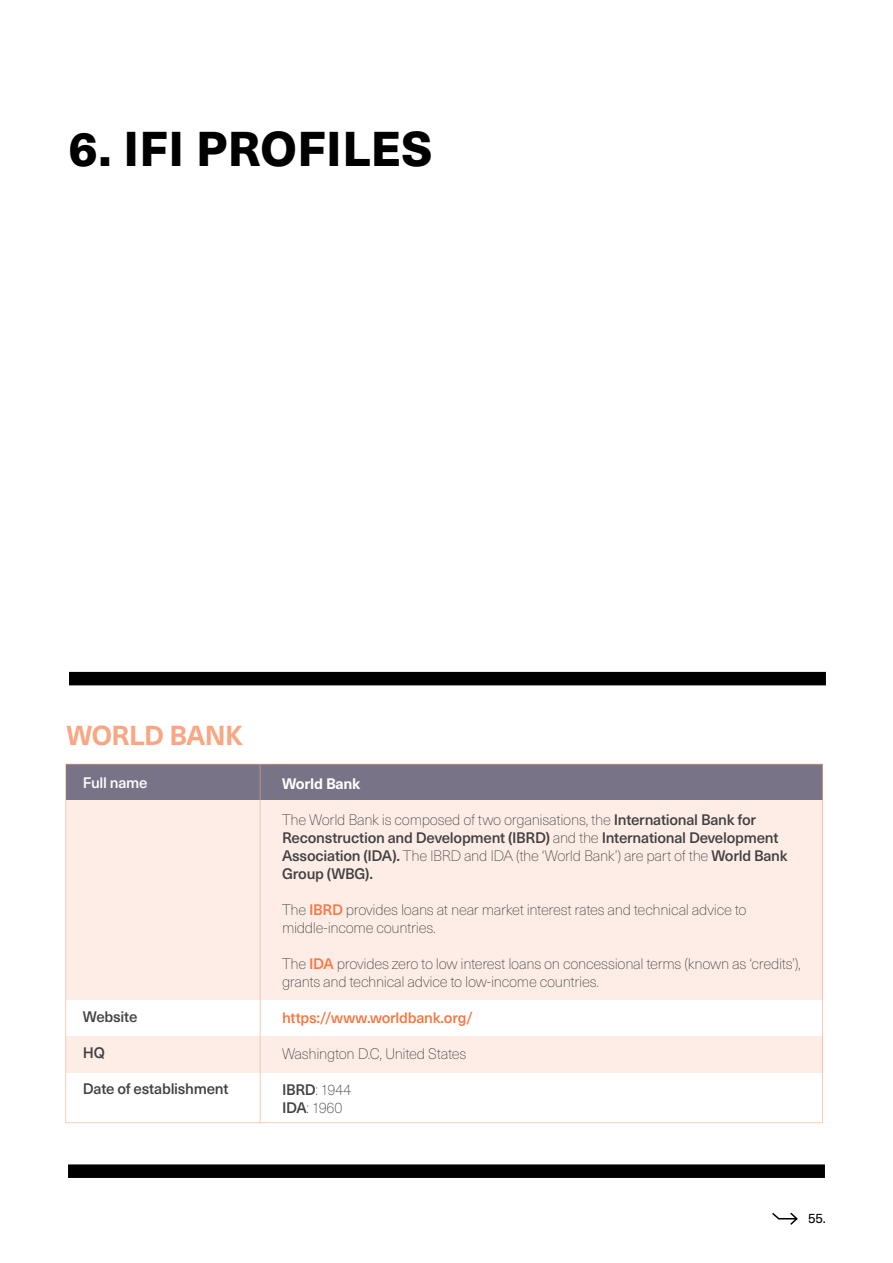
<style>
.page{position:relative;width:893px;height:1263px;background:#fff}
.page>*{position:absolute;margin:0;border:0;box-sizing:border-box;transform-origin:0 0}
.t1{font:800 48px "Neue Haas Unica W1 G";letter-spacing:.01em;color:#000}
.t2{font:700 27px "Neue Haas Unica W1 G";letter-spacing:-.02em;color:#f9a782}
.t3{font:100 15px/18px "Neue Haas Unica W1 G";letter-spacing:-.02em;color:#414042}
.t4{font:500 15px/18px "Neue Haas Unica W1 G";letter-spacing:-.015em;color:#414042}
.t5{font:500 15px "Neue Haas Unica W1 G";letter-spacing:-.015em;color:#f47744}
.t6{font:700 15px "Neue Haas Unica W1 G";letter-spacing:-.015em;color:#fff}
.t7{font:500 15px "Neue Haas Unica W1 G";letter-spacing:-.02em;color:#fff}
.t8{font:13.5px "Neue Haas Unica W1 G";color:#000}
.s1{font-weight:100}
.s2{font-weight:500;color:#f47744}
.s3{font-weight:500}
</style>
<div class="page">
<svg style="left:772px;top:1212px;width:26px;height:13px"></svg>
<div style="left:68px;top:1164px;width:757px;height:14px;background:#000"></div>
<div style="left:66px;top:1036px;width:756px;height:36px;background:#fdede6"></div>
<div style="left:66px;top:764px;width:756px;height:36px;background:#787387"></div>
<div style="left:66px;top:800px;width:756px;height:200px;background:#fdede6"></div>
<hr style="left:260px;top:764px;width:1px;height:359px;background:#f9a782">
<div style="left:69px;top:672px;width:757px;height:13px;background:#000"></div>
<h1 class="t1" style="left:68px;top:112px;width:366px">6. IFI PROFILES</h1>
<h2 class="t2" style="left:67px;top:715px;width:178px">WORLD BANK</h2>
<p class="t7" style="left:83px;top:771px;width:66px">Full name</p>
<p class="t4" style="left:83px;top:1006px;width:56px">Website</p>
<p class="t4" style="left:83px;top:1042px;width:23px">HQ</p>
<p class="t4" style="left:83px;top:1078px;width:147px">Date of establishment</p>
<p class="t6" style="left:282px;top:772px;width:80px">World Bank</p>
<p class="t4" style="left:282px;top:809px;width:507px"><span class="s1">The World Bank is composed of two organisations, the</span> International Bank for Reconstruction and Development (IBRD) <span class="s1">and the</span> International Development Association (IDA). <span class="s1">The IBRD and IDA (the ‘World Bank’) are part of the</span> World Bank Group (WBG).</p>
<p class="t3" style="left:282px;top:900px;width:466px">The <span class="s2">IBRD</span> provides loans at near market interest rates and technical advice to middle-income countries.</p>
<p class="t3" style="left:282px;top:954px;width:520px">The <span class="s2">IDA</span> provides zero to low interest loans on concessional terms (known as ‘credits’), grants and technical advice to low-income countries.</p>
<p class="t5" style="left:282px;top:1006px;width:193px">https://www.worldbank.org/</p>
<p class="t3" style="left:282px;top:1044px;width:186px">Washington D.C, United States</p>
<p class="t3" style="left:282px;top:1080px;width:71px"><span class="s3">IBRD</span>: 1944<br><span class="s3">IDA</span>: 1960</p>
<p class="t8" style="left:808px;top:1208px;width:19px">55.</p>
</div>
